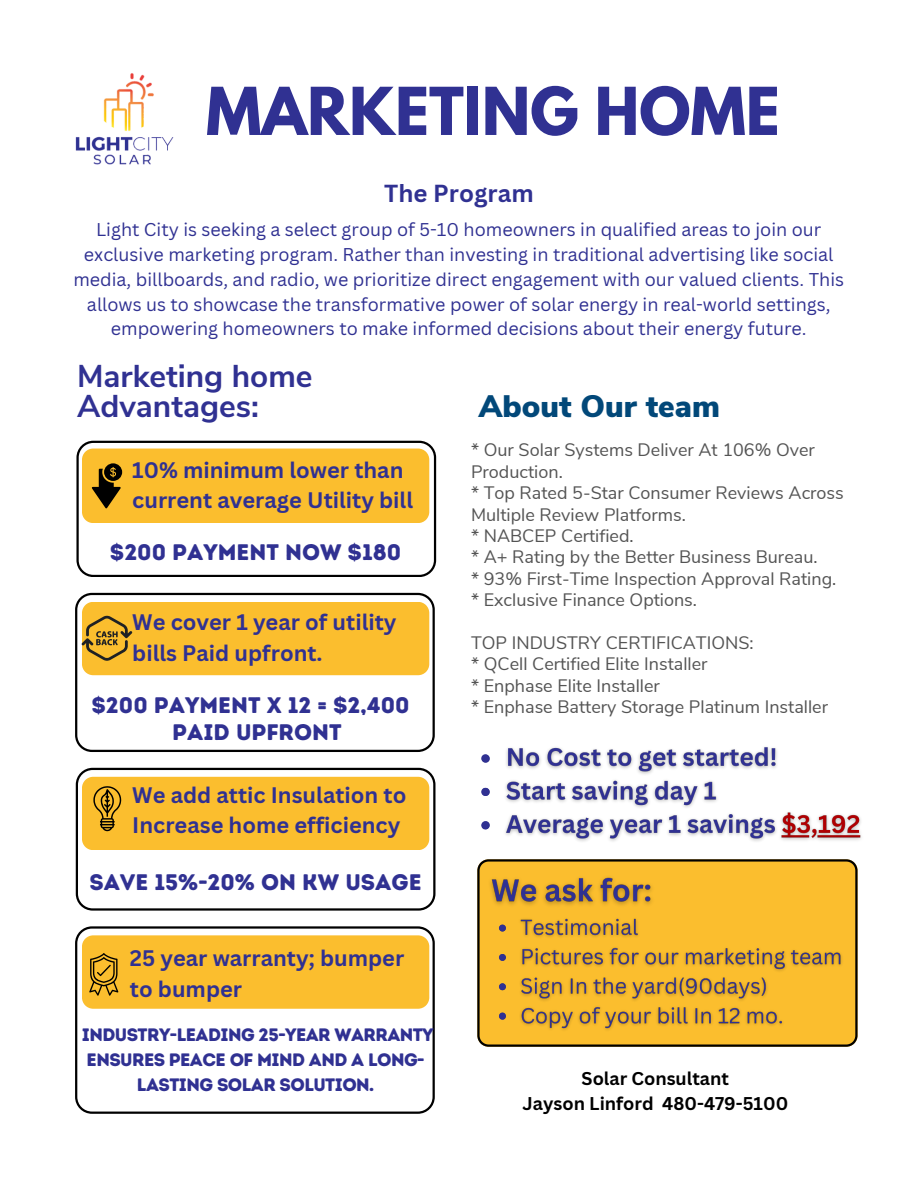
<style>
.page{position:relative;width:918px;height:1188px;background:#fff}
.page>*{position:absolute;margin:0;border:0;box-sizing:border-box;transform-origin:0 0}
.t1{font:700 58.5px "League Spartan";color:#303192}
.t2{font:700 31.5px/29.2px "Nunito Sans";color:#303192}
.t3{font:900 31.05px "Nunito Sans";color:#024879}
.t4{font:700 24px "Canva Sans";color:#303192}
.t5{font:22.5px "Intro Rust Base";color:#303192}
.t6{font:700 21.9px/30.5px "Canva Sans";color:#303192}
.t7{font:18px/24.8px "Canva Sans";color:#303192;text-align:center}
.t8{font:18px/21.3px "Nunito Sans";color:#545454}
.t9{font:18px/24.8px "Intro Rust Base";letter-spacing:-.03em;color:#303192;text-align:center}
.t10{font:700 18px "Canva Sans";color:#000}
</style>
<div class="page">
<img style="left:75px;top:73px;width:99px;height:92px">
<svg style="left:76px;top:441px;width:360px;height:136px"></svg>
<div style="left:82px;top:449px;width:347px;height:74px;background:#fbbe2e"></div>
<svg style="left:75px;top:593px;width:360px;height:159px"></svg>
<div style="left:82px;top:602px;width:347px;height:73px;background:#fbbe2e"></div>
<svg style="left:76px;top:768px;width:359px;height:143px"></svg>
<div style="left:82px;top:777px;width:347px;height:73px;background:#fbbe2e"></div>
<svg style="left:75px;top:926px;width:360px;height:188px"></svg>
<div style="left:82px;top:935px;width:347px;height:74px;background:#fbbe2e"></div>
<img style="left:481px;top:747px;width:380px;height:95px">
<svg style="left:477px;top:859px;width:381px;height:188px;background:#dea92b"></svg>
<img style="left:483px;top:868px;width:176px;height:45px">
<img style="left:491px;top:912px;width:356px;height:123px">
<p class="t1" style="left:206px;top:82px;width:575px">MARKETING HOME</p>
<p class="t4" style="left:384px;top:176px;width:151px">The Program</p>
<p class="t7" style="left:73px;top:217px;width:772px">Light City is seeking a select group of 5-10 homeowners in qualified areas to join our exclusive marketing program. Rather than investing in traditional advertising like social media, billboards, and radio, we prioritize direct engagement with our valued clients. This allows us to showcase the transformative power of solar energy in real-world settings, empowering homeowners to make informed decisions about their energy future.</p>
<p class="t2" style="left:77px;top:362px;width:237px">Marketing home<br>Advantages:</p>
<p class="t3" style="left:479px;top:385px;width:242px">About Our team</p>
<p class="t8" style="left:471px;top:440px;width:345px">* Our Solar Systems Deliver At 106% Over<br>Production.</p>
<p class="t8" style="left:471px;top:483px;width:374px">* Top Rated 5-Star Consumer Reviews Across<br>Multiple Review Platforms.</p>
<p class="t8" style="left:471px;top:525px;width:164px">* NABCEP Certified.</p>
<p class="t8" style="left:471px;top:547px;width:348px">* A+ Rating by the Better Business Bureau.</p>
<p class="t8" style="left:471px;top:568px;width:367px">* 93% First-Time Inspection Approval Rating.</p>
<p class="t8" style="left:471px;top:590px;width:228px">* Exclusive Finance Options.</p>
<p class="t8" style="left:471px;top:632px;width:284px">TOP INDUSTRY CERTIFICATIONS:</p>
<p class="t8" style="left:471px;top:654px;width:238px">* QCell Certified Elite Installer</p>
<p class="t8" style="left:471px;top:675px;width:190px">* Enphase Elite Installer</p>
<p class="t8" style="left:471px;top:696px;width:359px">* Enphase Battery Storage Platinum Installer</p>
<p class="t6" style="left:132px;top:454px;width:282px">10% minimum lower than current average Utility bill</p>
<p class="t5" style="left:110px;top:538px;width:293px">$200 PAYMENT NOW $180</p>
<p class="t6" style="left:132px;top:607px;width:266px">We cover 1 year of utility bills Paid upfront.</p>
<p class="t5" style="left:92px;top:691px;width:320px">$200 PAYMENT X 12 = $2,400</p>
<p class="t5" style="left:172px;top:718px;width:171px">PAID UPFRONT</p>
<p class="t6" style="left:132px;top:779px;width:276px">We add attic Insulation to<br>Increase home efficiency</p>
<p class="t5" style="left:90px;top:868px;width:334px">SAVE 15%-20% ON KW USAGE</p>
<p class="t6" style="left:130px;top:942px;width:276px">25 year warranty; bumper to bumper</p>
<p class="t9" style="left:82px;top:1022px;width:354px">INDUSTRY-LEADING 25-YEAR WARRANTY<br>ENSURES PEACE OF MIND AND A LONG-<br>LASTING SOLAR SOLUTION.</p>
<p class="t10" style="left:582px;top:1066px;width:149px">Solar Consultant</p>
<p class="t10" style="left:523px;top:1091px;width:267px">Jayson Linford 480-479-5100</p>
</div>
